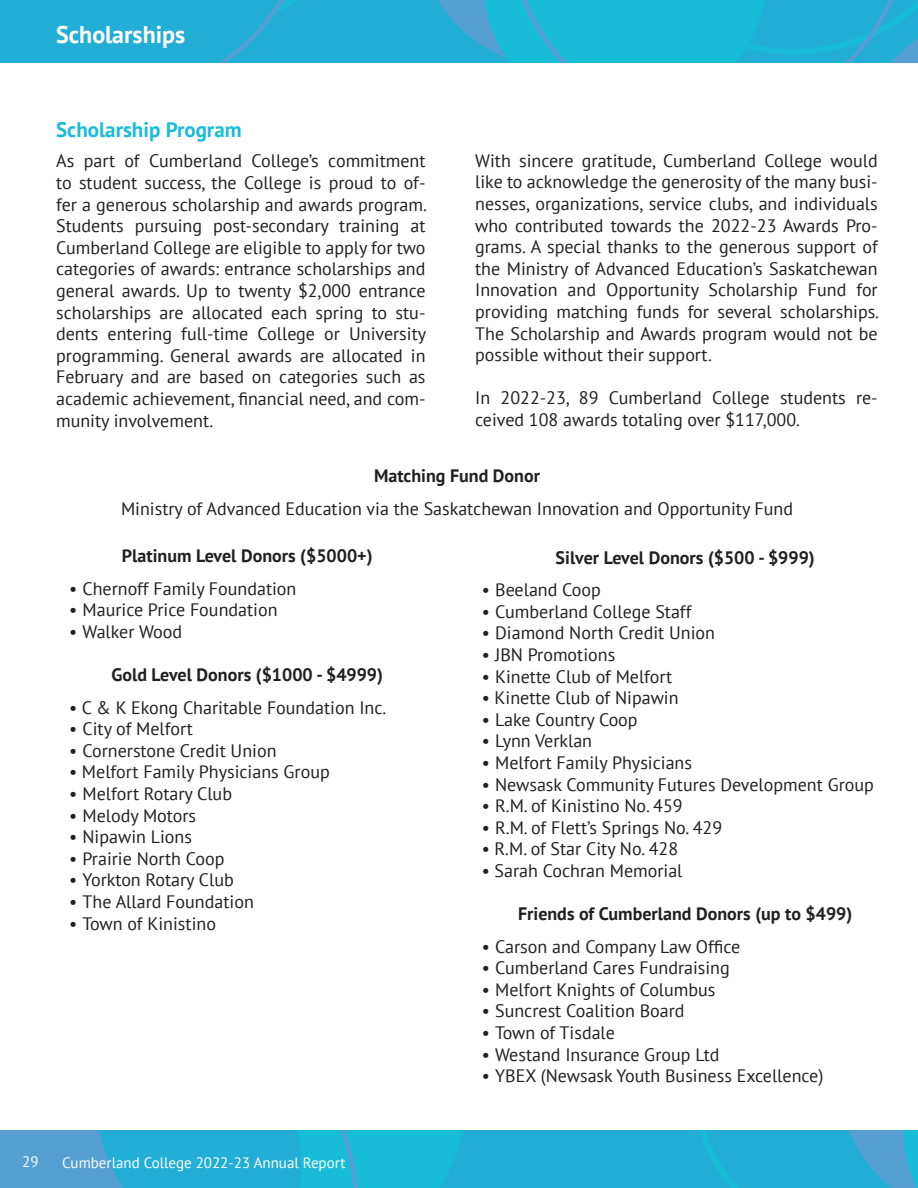
<style>
.page{position:relative;width:918px;height:1188px;background:#fff}
.page>*{position:absolute;margin:0;border:0;box-sizing:border-box;transform-origin:0 0}
.t1{font:700 24px "PT Sans";color:#fff}
.t2{font:700 21px "PT Sans";color:#1abcd7}
.t3{font:18px/21.6px "PT Sans";color:#231f20;text-align:justify}
.t4{font:700 18px "PT Sans";color:#231f20}
.t5{font:15px "PT Sans";color:#fff}
</style>
<div class="page">
<div style="left:0;top:1130px;width:918px;height:58px;background:#23aed5"></div>
<svg style="left:0;top:1130px;width:395px;height:58px"></svg>
<svg style="left:700px;top:1130px;width:39px;height:58px"></svg>
<div style="left:0;top:0;width:396px;height:63px;background:#23aed5"></div>
<svg style="left:848px;top:1130px;width:70px;height:58px"></svg>
<svg style="left:414px;top:0;width:504px;height:63px;background:#21b4d5"></svg>
<p class="t1" style="left:56px;top:19px;width:131px">Scholarships</p>
<p class="t2" style="left:56px;top:116px;width:187px">Scholarship Program</p>
<p class="t3" style="left:56px;top:150px;width:372px">As part of Cumberland College’s commitment to student success, the College is proud to of&shy;fer a generous scholarship and awards program.<br>Students pursuing post-secondary training at Cumberland College are eligible to apply for two categories of awards: entrance scholarships and general awards. Up to twenty $2,000 entrance scholarships are allocated each spring to stu&shy;dents entering full-time College or University programming. General awards are allocated in February and are based on categories such as academic achievement, financial need, and com&shy;munity involvement.</p>
<p class="t3" style="left:475px;top:149px;width:405px">With sincere gratitude, Cumberland College would like to acknowledge the generosity of the many busi&shy;nesses, organizations, service clubs, and individuals who contributed towards the 2022-23 Awards Pro&shy;grams. A special thanks to the generous support of the Ministry of Advanced Education’s Saskatchewan Innovation and Opportunity Scholarship Fund for providing matching funds for several scholarships.<br>The Scholarship and Awards program would not be possible without their support.</p>
<p class="t3" style="left:475px;top:387px;width:404px">In 2022-23, 89 Cumberland College students re&shy;ceived 108 awards totaling over $117,000.</p>
<p class="t4" style="left:374px;top:464px;width:167px">Matching Fund Donor</p>
<p class="t3" style="left:121px;top:497px;width:674px">Ministry of Advanced Education via the Saskatchewan Innovation and Opportunity Fund</p>
<p class="t4" style="left:122px;top:544px;width:252px">Platinum Level Donors ($5000+)</p>
<p class="t3" style="left:69px;top:577px;width:229px">• Chernoff Family Foundation</p>
<p class="t3" style="left:69px;top:599px;width:210px">• Maurice Price Foundation</p>
<p class="t3" style="left:69px;top:620px;width:115px">• Walker Wood</p>
<p class="t4" style="left:111px;top:663px;width:273px">Gold Level Donors ($1000 - $4999)</p>
<p class="t3" style="left:69px;top:696px;width:319px">• C &amp; K Ekong Charitable Foundation Inc.</p>
<p class="t3" style="left:69px;top:718px;width:125px">• City of Melfort</p>
<p class="t3" style="left:69px;top:739px;width:209px">• Cornerstone Credit Union</p>
<p class="t3" style="left:69px;top:761px;width:262px">• Melfort Family Physicians Group</p>
<p class="t3" style="left:69px;top:782px;width:165px">• Melfort Rotary Club</p>
<p class="t3" style="left:69px;top:804px;width:129px">• Melody Motors</p>
<p class="t3" style="left:69px;top:826px;width:125px">• Nipawin Lions</p>
<p class="t3" style="left:69px;top:847px;width:157px">• Prairie North Coop</p>
<p class="t3" style="left:69px;top:869px;width:166px">• Yorkton Rotary Club</p>
<p class="t3" style="left:69px;top:890px;width:186px">• The Allard Foundation</p>
<p class="t3" style="left:69px;top:912px;width:148px">• Town of Kinistino</p>
<p class="t5" style="left:22px;top:1152px;width:18px">29</p>
<p class="t5" style="left:62px;top:1153px;width:285px">Cumberland College 2022-23 Annual Report</p>
<p class="t4" style="left:556px;top:546px;width:261px">Silver Level Donors ($500 - $999)</p>
<p class="t3" style="left:482px;top:579px;width:121px">• Beeland Coop</p>
<p class="t3" style="left:482px;top:600px;width:211px">• Cumberland College Staff</p>
<p class="t3" style="left:482px;top:622px;width:235px">• Diamond North Credit Union</p>
<p class="t3" style="left:482px;top:644px;width:135px">• JBN Promotions</p>
<p class="t3" style="left:482px;top:665px;width:192px">• Kinette Club of Melfort</p>
<p class="t3" style="left:482px;top:687px;width:198px">• Kinette Club of Nipawin</p>
<p class="t3" style="left:482px;top:708px;width:158px">• Lake Country Coop</p>
<p class="t3" style="left:482px;top:730px;width:112px">• Lynn Verklan</p>
<p class="t3" style="left:482px;top:752px;width:212px">• Melfort Family Physicians</p>
<p class="t3" style="left:482px;top:773px;width:394px">• Newsask Community Futures Development Group</p>
<p class="t3" style="left:482px;top:795px;width:203px">• R.M. of Kinistino No. 459</p>
<p class="t3" style="left:482px;top:816px;width:242px">• R.M. of Flett’s Springs No. 429</p>
<p class="t3" style="left:482px;top:838px;width:198px">• R.M. of Star City No. 428</p>
<p class="t3" style="left:482px;top:860px;width:202px">• Sarah Cochran Memorial</p>
<p class="t4" style="left:518px;top:902px;width:336px">Friends of Cumberland Donors (up to $499)</p>
<p class="t3" style="left:482px;top:935px;width:260px">• Carson and Company Law Office</p>
<p class="t3" style="left:482px;top:957px;width:250px">• Cumberland Cares Fundraising</p>
<p class="t3" style="left:482px;top:978px;width:235px">• Melfort Knights of Columbus</p>
<p class="t3" style="left:482px;top:1000px;width:204px">• Suncrest Coalition Board</p>
<p class="t3" style="left:482px;top:1022px;width:135px">• Town of Tisdale</p>
<p class="t3" style="left:482px;top:1043px;width:239px">• Westand Insurance Group Ltd</p>
<p class="t3" style="left:482px;top:1065px;width:343px">• YBEX (Newsask Youth Business Excellence)</p>
</div>
